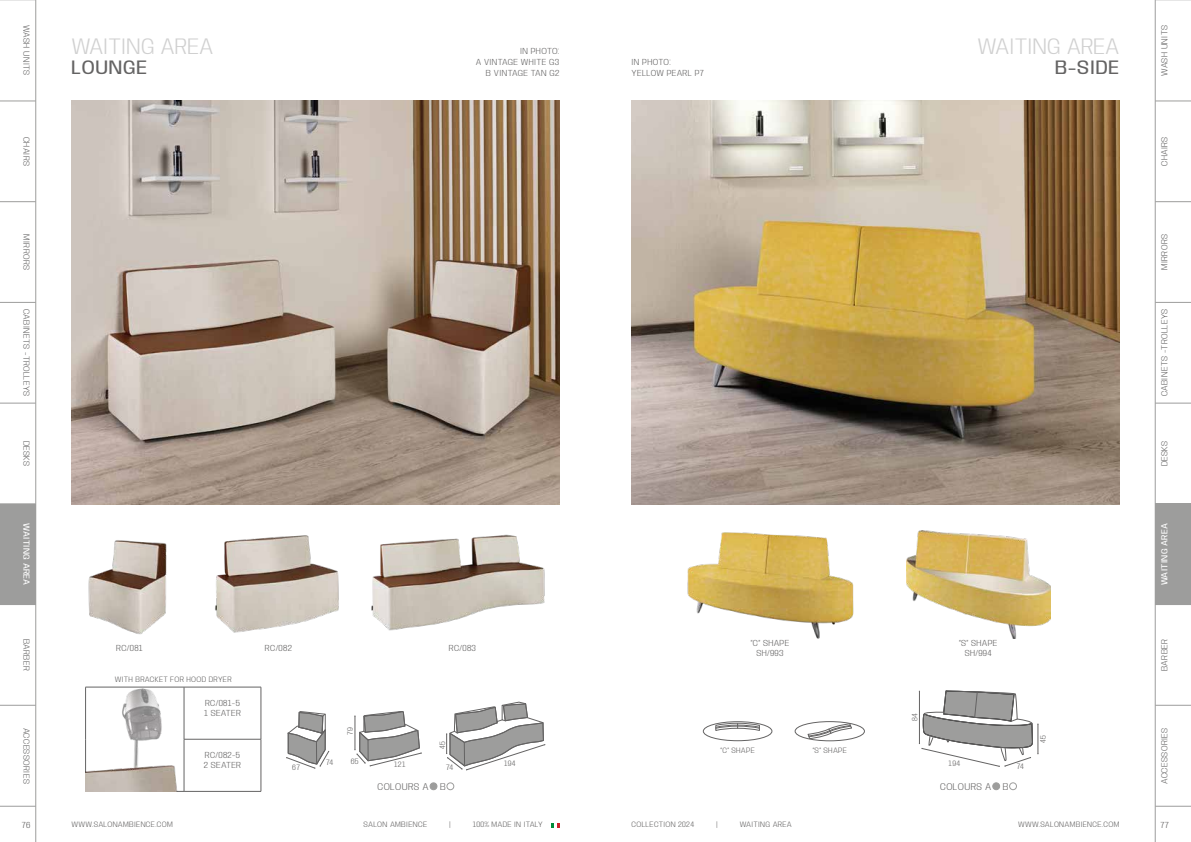
<style>
.page{position:relative;width:1191px;height:842px;background:#fff}
.page>*{position:absolute;margin:0;border:0;box-sizing:border-box;transform-origin:0 0}
.t1{font:300 23px "Anybody";letter-spacing:-.005em;color:#d0d0d0}
.t2{font:20px "Anybody";letter-spacing:.03em;color:#646363}
.t3{font:300 10px "Anybody";letter-spacing:.03em;color:#646363}
.t4{font:300 9px/10px "Anybody";letter-spacing:.03em;color:#646363}
.t5{font:9px "Anybody";letter-spacing:.025em;color:#fff}
.t6{font:300 8px "Anybody";letter-spacing:.03em;color:#646363}
</style>
<div class="page">
<svg style="left:551px;top:823px;width:8px;height:4px"></svg>
<div style="left:0;top:504px;width:36px;height:100px;background:#9d9d9c"></div>
<hr style="left:0;top:101px;width:36px;height:1px;background:#9d9d9c">
<hr style="left:0;top:0;width:36px;height:1px;background:#9d9d9c">
<hr style="left:0;top:201px;width:36px;height:1px;background:#9d9d9c">
<hr style="left:0;top:302px;width:36px;height:1px;background:#9d9d9c">
<hr style="left:0;top:403px;width:36px;height:1px;background:#9d9d9c">
<hr style="left:0;top:604px;width:36px;height:1px;background:#9d9d9c">
<hr style="left:0;top:705px;width:36px;height:1px;background:#9d9d9c">
<hr style="left:0;top:806px;width:36px;height:1px;background:#9d9d9c">
<hr style="left:36px;top:0;width:1px;height:842px;background:#9d9d9c">
<div style="left:1155px;top:503px;width:36px;height:101px;background:#9d9d9c"></div>
<hr style="left:1155px;top:101px;width:36px;height:1px;background:#9d9d9c">
<hr style="left:1155px;top:0;width:36px;height:1px;background:#9d9d9c">
<hr style="left:1155px;top:201px;width:36px;height:1px;background:#9d9d9c">
<hr style="left:1155px;top:302px;width:36px;height:1px;background:#9d9d9c">
<hr style="left:1155px;top:403px;width:36px;height:1px;background:#9d9d9c">
<hr style="left:1155px;top:604px;width:36px;height:1px;background:#9d9d9c">
<hr style="left:1155px;top:705px;width:36px;height:1px;background:#9d9d9c">
<hr style="left:1155px;top:806px;width:36px;height:1px;background:#9d9d9c">
<hr style="left:1155px;top:0;width:1px;height:842px;background:#9d9d9c">
<hr style="left:85px;top:687px;width:1px;height:52px;background:#646363">
<hr style="left:85px;top:739px;width:1px;height:52px;background:#646363">
<hr style="left:85px;top:791px;width:99px;height:1px;background:#646363">
<hr style="left:184px;top:687px;width:77px;height:1px;background:#646363">
<hr style="left:184px;top:687px;width:1px;height:52px;background:#646363">
<hr style="left:261px;top:687px;width:1px;height:52px;background:#646363">
<hr style="left:184px;top:739px;width:77px;height:1px;background:#646363">
<hr style="left:184px;top:739px;width:1px;height:52px;background:#646363">
<hr style="left:261px;top:739px;width:1px;height:52px;background:#646363">
<hr style="left:184px;top:791px;width:77px;height:1px;background:#646363">
<svg style="left:446px;top:702px;width:99px;height:68px"></svg>
<svg style="left:354px;top:711px;width:68px;height:55px"></svg>
<svg style="left:286px;top:711px;width:43px;height:58px"></svg>
<img style="left:86px;top:687px;width:98px;height:104px">
<img style="left:71px;top:101px;width:488px;height:403px">
<img style="left:88px;top:540px;width:79px;height:95px">
<img style="left:215px;top:535px;width:124px;height:98px">
<img style="left:371px;top:534px;width:174px;height:97px">
<div style="left:430px;top:783px;width:7px;height:7px;background:#9d9d9c;border-radius:50%"></div>
<div style="left:430px;top:783px;width:7px;height:7px;border:1px solid #9d9d9c;border-radius:50%"></div>
<div style="left:447px;top:783px;width:7px;height:7px;border:1px solid #9d9d9c;border-radius:50%"></div>
<img style="left:631px;top:101px;width:488px;height:403px">
<img style="left:906px;top:530px;width:144px;height:108px">
<svg style="left:919px;top:691px;width:119px;height:76px"></svg>
<div style="left:795px;top:721px;width:69px;height:20px;border:1px solid #646363;border-radius:50%"></div>
<svg style="left:807px;top:722px;width:45px;height:18px"></svg>
<div style="left:703px;top:721px;width:69px;height:20px;border:1px solid #646363;border-radius:50%"></div>
<svg style="left:715px;top:723px;width:44px;height:8px"></svg>
<div style="left:992px;top:783px;width:7px;height:7px;background:#9d9d9c;border-radius:50%"></div>
<div style="left:992px;top:783px;width:7px;height:7px;border:1px solid #9d9d9c;border-radius:50%"></div>
<div style="left:1009px;top:783px;width:7px;height:7px;border:1px solid #9d9d9c;border-radius:50%"></div>
<img style="left:687px;top:532px;width:167px;height:107px">
<p class="t4" style="left:31px;top:25px;width:52px;rotate:90deg">WASH UNITS</p>
<p class="t4" style="left:31px;top:137px;width:31px;rotate:90deg">CHAIRS</p>
<p class="t4" style="left:31px;top:234px;width:37px;rotate:90deg">MIRRORS</p>
<p class="t4" style="left:31px;top:309px;width:89px;rotate:90deg">CABINETS -TROLLEYS</p>
<p class="t4" style="left:31px;top:441px;width:27px;rotate:90deg">DESKS</p>
<p class="t5" style="left:32px;top:523px;width:64px;rotate:90deg">WAITING AREA</p>
<p class="t4" style="left:31px;top:639px;width:33px;rotate:90deg">BARBER</p>
<p class="t4" style="left:31px;top:728px;width:58px;rotate:90deg">ACCESSORIES</p>
<h1 class="t1" style="left:71px;top:33px;width:143px">WAITING AREA</h1>
<h1 class="t1" style="left:977px;top:33px;width:143px">WAITING AREA</h1>
<p class="t4" style="left:476px;top:46px;width:85px;line-height:10.8px;text-align:right">IN PHOTO:<br>A VINTAGE WHITE G3<br>B VINTAGE TAN G2</p>
<p class="t4" style="left:631px;top:57px;width:74px;line-height:10.8px">IN PHOTO:<br>YELLOW PEARL P7</p>
<h2 class="t2" style="left:71px;top:55px;width:77px">LOUNGE</h2>
<h2 class="t2" style="left:1055px;top:55px;width:66px">B-SIDE</h2>
<p class="t4" style="left:116px;top:643px;width:28px">RC/081</p>
<p class="t4" style="left:265px;top:643px;width:29px">RC/082</p>
<p class="t4" style="left:449px;top:643px;width:29px">RC/083</p>
<p class="t6" style="left:115px;top:675px;width:118px">WITH BRACKET FOR HOOD DRYER</p>
<p class="t4" style="left:204px;top:698px;width:39px">RC/081-5<br>1 SEATER</p>
<p class="t4" style="left:204px;top:750px;width:39px">RC/082-5<br>2 SEATER</p>
<p class="t6" style="left:292px;top:762px;width:9px">67</p>
<p class="t6" style="left:326px;top:757px;width:9px">74</p>
<p class="t6" style="left:346px;top:735px;width:9px;rotate:-90deg">79</p>
<p class="t6" style="left:351px;top:757px;width:9px">65</p>
<p class="t6" style="left:394px;top:760px;width:13px">121</p>
<p class="t6" style="left:438px;top:749px;width:9px;rotate:-90deg">45</p>
<p class="t6" style="left:446px;top:762px;width:9px">74</p>
<p class="t3" style="left:377px;top:781px;width:70px">COLOURS A B</p>
<p class="t6" style="left:504px;top:759px;width:13px">194</p>
<p class="t4" style="left:750px;top:638px;width:40px;text-align:center">“C” SHAPE<br>SH/993</p>
<p class="t6" style="left:720px;top:746px;width:36px">“C” SHAPE</p>
<p class="t6" style="left:812px;top:746px;width:36px">“S” SHAPE</p>
<p class="t4" style="left:959px;top:638px;width:40px;text-align:center">“S” SHAPE<br>SH/994</p>
<p class="t6" style="left:910px;top:721px;width:9px;rotate:-90deg">84</p>
<p class="t6" style="left:948px;top:758px;width:13px">194</p>
<p class="t3" style="left:940px;top:781px;width:70px">COLOURS A B</p>
<p class="t6" style="left:1016px;top:762px;width:9px">74</p>
<p class="t6" style="left:1038px;top:743px;width:9px;rotate:-90deg">45</p>
<p class="t4" style="left:22px;top:819px;width:10px">76</p>
<p class="t6" style="left:631px;top:820px;width:64px">COLLECTION 2024</p>
<p class="t6" style="left:716px;top:820px;width:3px">|</p>
<p class="t6" style="left:740px;top:820px;width:53px">WAITING AREA</p>
<p class="t6" style="left:1018px;top:820px;width:103px">WWW.SALONAMBIENCE.COM</p>
<p class="t6" style="left:71px;top:820px;width:103px">WWW.SALONAMBIENCE.COM</p>
<p class="t6" style="left:363px;top:820px;width:65px">SALON AMBIENCE</p>
<p class="t6" style="left:449px;top:820px;width:3px">|</p>
<p class="t6" style="left:473px;top:820px;width:72px">100% MADE IN ITALY</p>
<p class="t4" style="left:1159px;top:76px;width:52px;rotate:-90deg">WASH UNITS</p>
<p class="t4" style="left:1159px;top:166px;width:31px;rotate:-90deg">CHAIRS</p>
<p class="t4" style="left:1159px;top:270px;width:37px;rotate:-90deg">MIRRORS</p>
<p class="t4" style="left:1159px;top:396px;width:89px;rotate:-90deg">CABINETS -TROLLEYS</p>
<p class="t4" style="left:1159px;top:466px;width:27px;rotate:-90deg">DESKS</p>
<p class="t5" style="left:1159px;top:585px;width:64px;rotate:-90deg">WAITING AREA</p>
<p class="t4" style="left:1159px;top:671px;width:33px;rotate:-90deg">BARBER</p>
<p class="t4" style="left:1159px;top:784px;width:58px;rotate:-90deg">ACCESSORIES</p>
<p class="t4" style="left:1160px;top:819px;width:10px">77</p>
</div>
